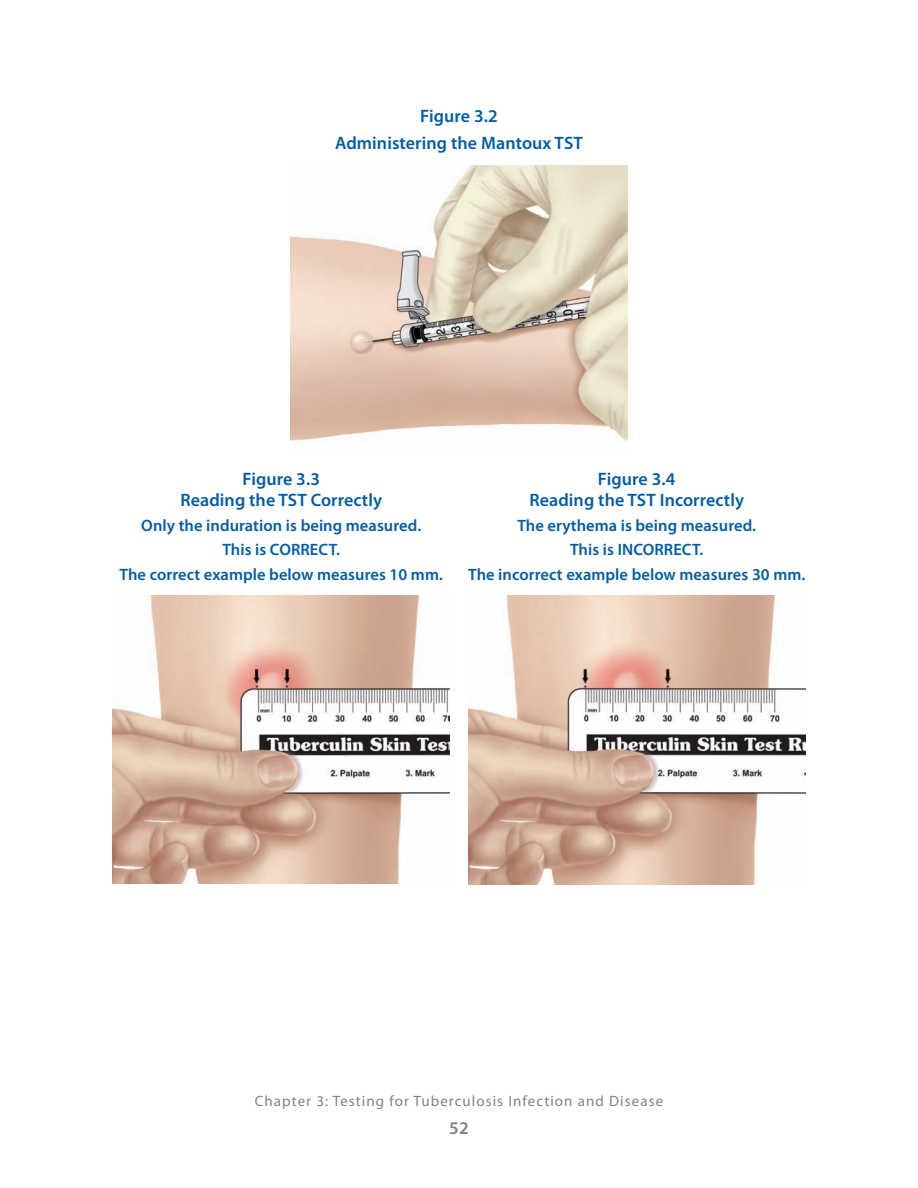
<style>
.page{position:relative;width:918px;height:1188px;background:#fff}
.page>*{position:absolute;margin:0;border:0;box-sizing:border-box;transform-origin:0 0}
.t1{font:600 18px/21px "Myriad Pro";letter-spacing:.005em;color:#015dab;text-align:center}
.t2{font:600 18px "Myriad Pro";color:#808285}
.t3{font:600 16.5px/24.8px "Myriad Pro";letter-spacing:.005em;color:#015dab;text-align:center}
.t4{font:15px "Myriad Pro";letter-spacing:.07em;color:#808285}
</style>
<div class="page">
<img style="left:291px;top:165px;width:336px;height:277px">
<img style="left:113px;top:596px;width:337px;height:288px">
<img style="left:468px;top:596px;width:337px;height:288px">
<p class="t1" style="left:420px;top:105px;width:79px">Figure 3.2</p>
<p class="t1" style="left:335px;top:132px;width:249px">Administering the Mantoux TST</p>
<p class="t1" style="left:180px;top:468px;width:203px">Figure 3.3<br>Reading the TST Correctly</p>
<p class="t3" style="left:120px;top:512px;width:325px">Only the induration is being measured.<br>This is CORRECT.<br>The correct example below measures 10 mm.</p>
<p class="t1" style="left:529px;top:468px;width:216px">Figure 3.4<br>Reading the TST Incorrectly</p>
<p class="t3" style="left:468px;top:512px;width:339px">The erythema is being measured.<br>This is INCORRECT.<br>The incorrect example below measures 30 mm.</p>
<p class="t4" style="left:255px;top:1092px;width:410px">Chapter 3: Testing for Tuberculosis Infection and Disease</p>
<p class="t2" style="left:449px;top:1116px;width:21px">52</p>
</div>
